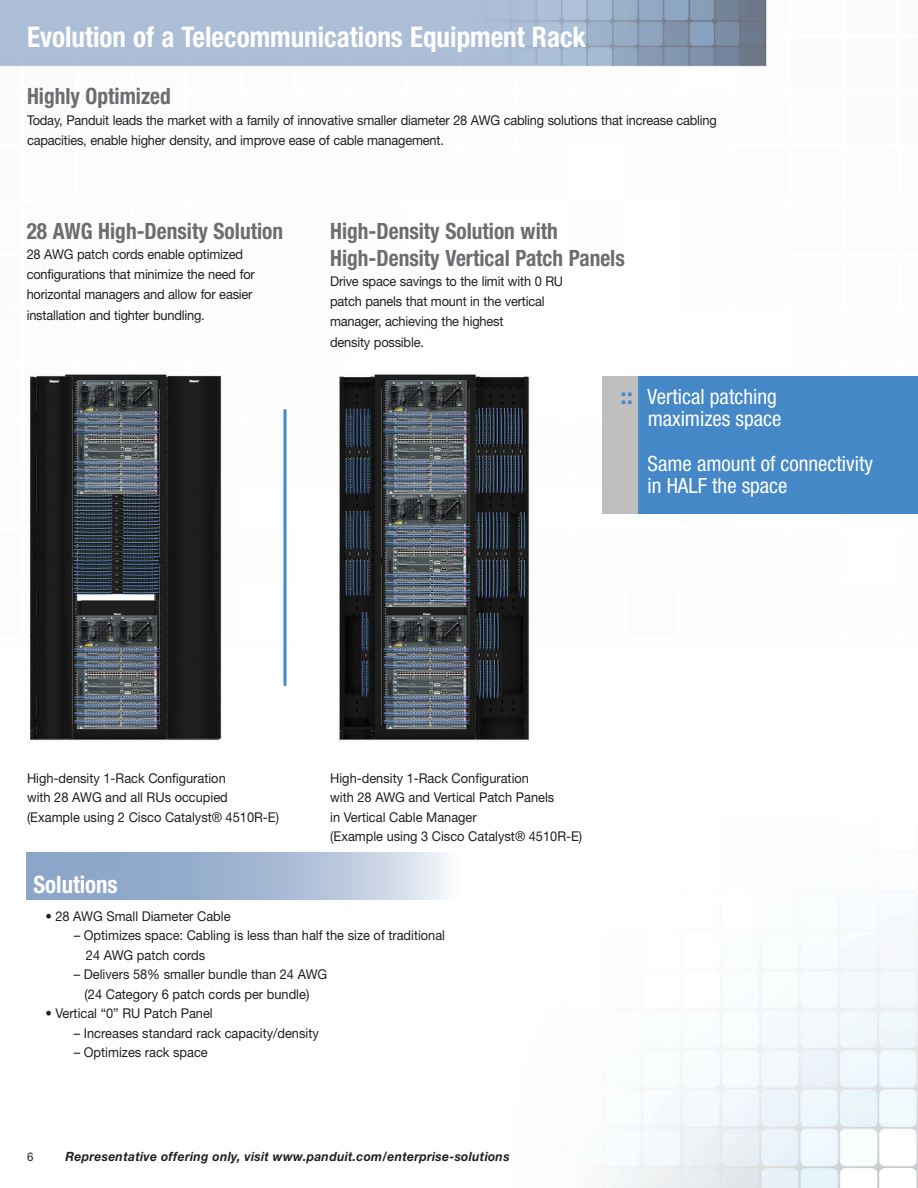
<style>
.page{position:relative;width:918px;height:1188px;background:#fff}
.page>*{position:absolute;margin:0;border:0;box-sizing:border-box;transform-origin:0 0}
.t1{font:700 condensed 28.5px "Helvetica Neue LT Std";color:#fff;scale:.95 1}
.t2{font:700 condensed 24px "Helvetica Neue LT Std";color:#fff;scale:.95 1}
.t3{font:700 condensed 22.5px/27px "Helvetica Neue LT Std";color:#6c6d70;scale:.95 1}
.t4{font:condensed 21px/22.5px "Helvetica Neue LT Std";color:#fff;text-align:right}
.t5{font:13.5px/20.2px "Helvetica Neue LT Std";letter-spacing:-.015em;color:#231f20;scale:.95 1}
.t6{font:italic 700 12.75px "Helvetica Neue LT Std";letter-spacing:.025em;color:#231f20;scale:.95 1}
.t7{font:12px "Helvetica Neue LT Std";color:#231f20;scale:.95 1}
.s1{font-weight:700;font-stretch:normal;font-size:22.5px;color:#4588c7}
</style>
<div class="page">
<img style="left:0;top:0;width:918px;height:1188px">
<svg style="left:27px;top:852px;width:431px;height:48px;background:#aabdd6"></svg>
<div style="left:603px;top:376px;width:315px;height:138px;background:#c0bfbf"></div>
<div style="left:639px;top:376px;width:279px;height:138px;background:#4588c7"></div>
<hr style="left:284px;top:409px;width:2px;height:277px;background:#4488c7">
<h1 class="t1" style="left:27px;top:20px;width:590px">Evolution of a Telecommunications Equipment Rack</h1>
<h3 class="t3" style="left:27px;top:83px;width:153px">Highly Optimized</h3>
<p class="t5" style="left:27px;top:109px;width:728px">Today, Panduit leads the market with a family of innovative smaller diameter 28 AWG cabling solutions that increase cabling capacities, enable higher density, and improve ease of cable management.</p>
<h3 class="t3" style="left:27px;top:217px;width:271px">28 AWG High-Density Solution</h3>
<p class="t5" style="left:27px;top:244px;width:242px">28 AWG patch cords enable optimized configurations that minimize the need for horizontal managers and allow for easier installation and tighter bundling.</p>
<h3 class="t3" style="left:330px;top:217px;width:312px">High-Density Solution with<br>High-Density Vertical Patch Panels</h3>
<p class="t5" style="left:330px;top:271px;width:247px">Drive space savings to the limit with 0 RU patch panels that mount in the vertical manager, achieving the highest<br>density possible.</p>
<h3 class="t4" style="left:621px;top:385px;width:162px"><span class="s1">::</span> Vertical patching maximizes space</h3>
<h3 class="t4" style="left:648px;top:452px;width:227px;text-align:left">Same amount of connectivity in HALF the space</h3>
<p class="t5" style="left:27px;top:768px;width:267px;line-height:19.5px">High-density 1-Rack Configuration<br>with 28 AWG and all RUs occupied (Example using 2 Cisco Catalyst® 4510R-E)</p>
<h2 class="t2" style="left:33px;top:870px;width:90px">Solutions</h2>
<p class="t5" style="left:330px;top:768px;width:267px;line-height:19.5px">High-density 1-Rack Configuration<br>with 28 AWG and Vertical Patch Panels<br>in Vertical Cable Manager<br>(Example using 3 Cisco Catalyst® 4510R-E)</p>
<p class="t5" style="left:45px;top:906px;width:196px">• 28 AWG Small Diameter Cable</p>
<p class="t5" style="left:86px;top:926px;width:380px;line-height:19.5px;text-indent:-12px">– Optimizes space: Cabling is less than half the size of traditional<br>24 AWG patch cords</p>
<p class="t5" style="left:74px;top:965px;width:268px;line-height:19.5px;text-align:center">– Delivers 58% smaller bundle than 24 AWG (24 Category 6 patch cords per bundle)</p>
<p class="t5" style="left:45px;top:1003px;width:178px">• Vertical “0” RU Patch Panel</p>
<p class="t5" style="left:74px;top:1023px;width:259px">– Increases standard rack capacity/density</p>
<p class="t5" style="left:74px;top:1042px;width:143px">– Optimizes rack space</p>
<p class="t7" style="left:27px;top:1149px;width:8px">6</p>
<p class="t6" style="left:66px;top:1149px;width:469px">Representative offering only, visit www.panduit.com/enterprise-solutions</p>
</div>
